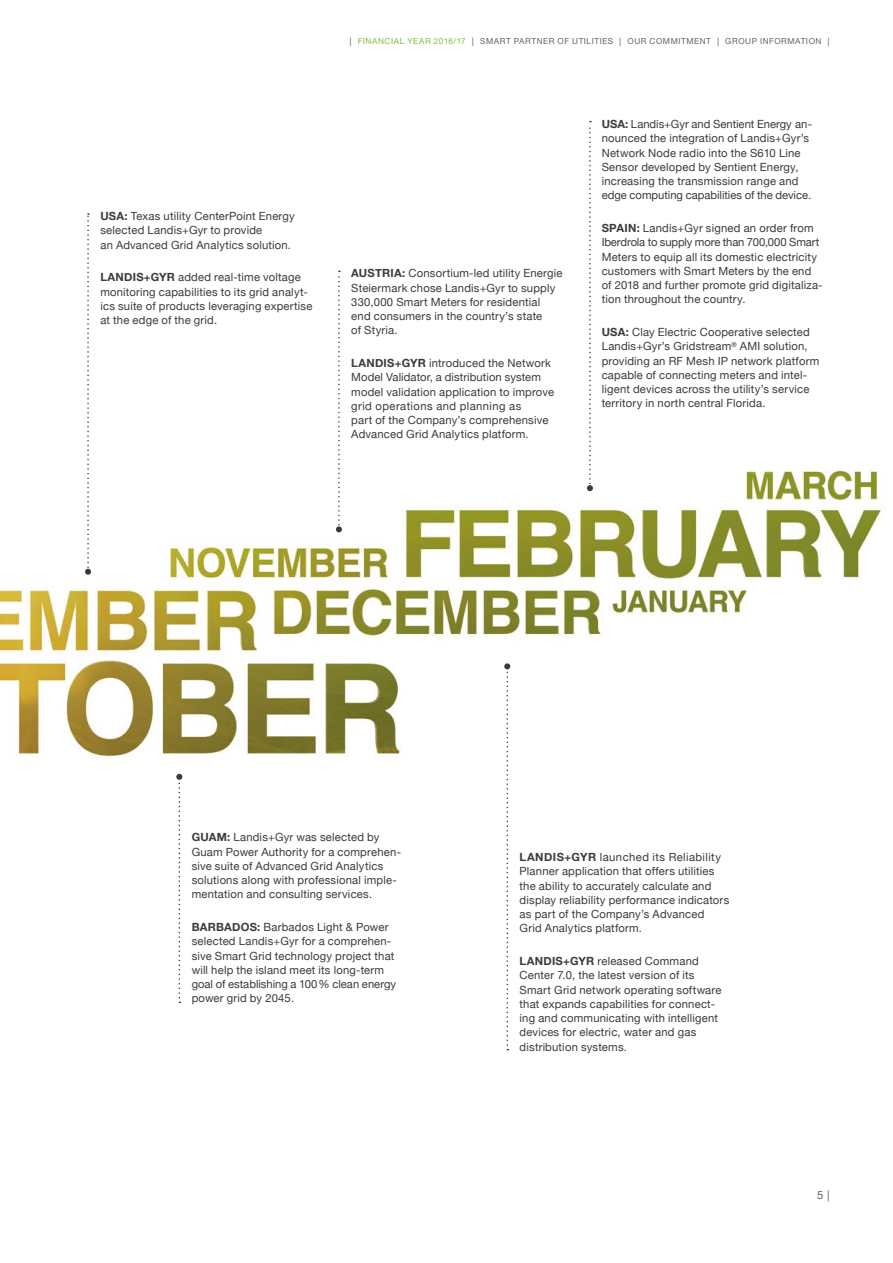
<style>
.page{position:relative;width:893px;height:1263px;background:#fff}
.page>*{position:absolute;margin:0;border:0;box-sizing:border-box;transform-origin:0 0}
.t1{font:11.25px/14.2px "Helvetica Neue";letter-spacing:.02em;color:#3a3a39}
.t2{font:11.25px "Helvetica Neue";color:#626261}
.t3{font:8.25px "Helvetica Neue";letter-spacing:.07em;color:#626261}
.s1{font-weight:700}
.s2{color:#87bb3c}
</style>
<div class="page">
<img style="left:0;top:120px;width:885px;height:931px">
<svg style="left:587px;top:121px;width:6px;height:370px"></svg>
<svg style="left:336px;top:271px;width:6px;height:261px"></svg>
<svg style="left:176px;top:774px;width:6px;height:229px"></svg>
<svg style="left:504px;top:663px;width:6px;height:387px"></svg>
<svg style="left:85px;top:213px;width:6px;height:362px"></svg>
<p class="t1" style="left:100px;top:209px;width:196px"><span class="s1">USA:</span> Texas utility CenterPoint Energy selected Landis+Gyr to provide<br>an Advanced Grid Analytics solution.</p>
<p class="t1" style="left:100px;top:271px;width:214px"><span class="s1">LANDIS+GYR</span> added real-time voltage monitoring capabilities to its grid analyt&shy;ics suite of products leveraging expertise at the edge of the grid.</p>
<p class="t3" style="left:346px;top:35px;width:488px"><span class="s1">│</span> <span class="s2">FINANCIAL YEAR 2016/17</span> <span class="s1">│</span> SMART PARTNER OF UTILITIES <span class="s1">│</span> OUR COMMITMENT <span class="s1">│</span> GROUP INFORMATION <span class="s1">│</span></p>
<p class="t1" style="left:351px;top:267px;width:213px"><span class="s1">AUSTRIA:</span> Consortium-led utility Energie Steiermark chose Landis+Gyr to supply 330,000 Smart Meters for residential<br>end consumers in the country’s state<br>of Styria.</p>
<p class="t1" style="left:351px;top:357px;width:204px"><span class="s1">LANDIS+GYR</span> introduced the Network Model Validator, a distribution system model validation application to improve grid operations and planning as<br>part of the Company’s comprehensive Advanced Grid Analytics platform.</p>
<p class="t1" style="left:602px;top:118px;width:212px"><span class="s1">USA:</span> Landis+Gyr and Sentient Energy an&shy;nounced the integration of Landis+Gyr’s Network Node radio into the S610 Line Sensor developed by Sentient Energy, increasing the transmission range and edge computing capabilities of the device.</p>
<p class="t1" style="left:602px;top:222px;width:222px"><span class="s1">SPAIN:</span> Landis+Gyr signed an order from Iberdrola to supply more than 700,000 Smart Meters to equip all its domestic electricity customers with Smart Meters by the end of 2018 and further promote grid digitaliza&shy;tion throughout the country.</p>
<p class="t1" style="left:602px;top:326px;width:219px"><span class="s1">USA:</span> Clay Electric Cooperative selected Landis+Gyr’s Gridstream<sup>®</sup> AMI solution, providing an RF Mesh IP network platform capable of connecting meters and intel&shy;ligent devices across the utility’s service territory in north central Florida.</p>
<p class="t1" style="left:192px;top:831px;width:211px"><span class="s1">GUAM:</span> Landis+Gyr was selected by Guam Power Authority for a comprehen&shy;sive suite of Advanced Grid Analytics solutions along with professional imple&shy;mentation and consulting services.</p>
<p class="t1" style="left:192px;top:921px;width:206px"><span class="s1">BARBADOS:</span> Barbados Light &amp; Power selected Landis+Gyr for a comprehen&shy;sive Smart Grid technology project that will help the island meet its long-term goal of establishing a 100 % clean energy power grid by 2045.</p>
<p class="t1" style="left:520px;top:850px;width:211px"><span class="s1">LANDIS+GYR</span> launched its Reliability Planner application that offers utilities the ability to accurately calculate and display reliability performance indicators as part of the Company’s Advanced Grid Analytics platform.</p>
<p class="t1" style="left:520px;top:954px;width:203px"><span class="s1">LANDIS+GYR</span> released Command Center 7.0, the latest version of its Smart Grid network operating software that expands capabilities for connect&shy;ing and communicating with intelligent devices for electric, water and gas distribution systems.</p>
<p class="t2" style="left:817px;top:1187px;width:14px">5 |</p>
</div>
